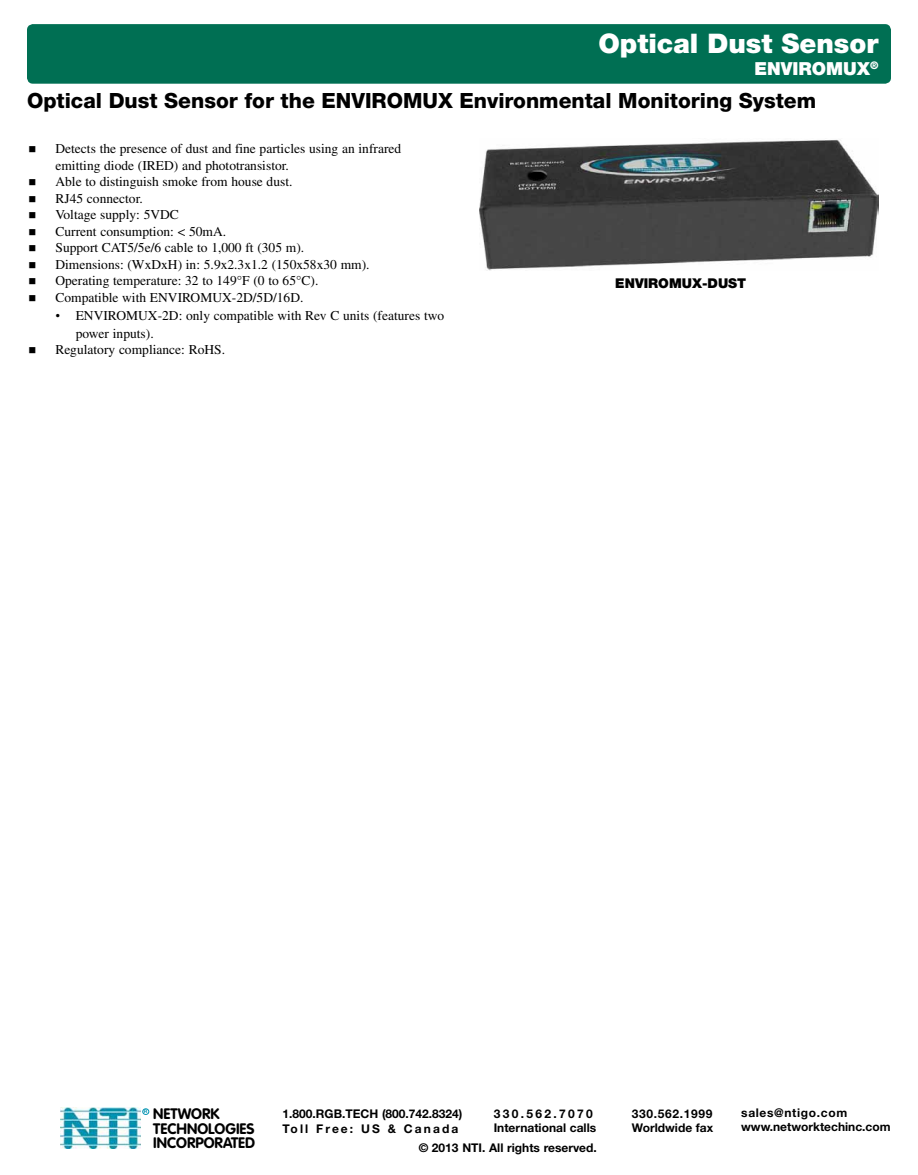
<style>
.page{position:relative;width:918px;height:1175px;background:#fff}
.page>*{position:absolute;margin:0;border:0;box-sizing:border-box;transform-origin:0 0}
.t1{font:900 27px "Helvetica Neue LT Std";color:#fff}
.t2{font:800 21px "Helvetica Neue LT Std";color:#000}
.t3{font:900 18px "Helvetica Neue LT Std";color:#fff}
.t4{font:700 15px/14.7px "VAG Rounded Std";color:#000}
.t5{font:13.5px/16.5px "Times LT Std";color:#000}
.t6{font:900 13.5px "Helvetica Neue LT Std";color:#000}
.t7{font:700 12px/14.4px "Helvetica Neue LT Std";color:#000}
.t8{font:700 4.95px "Helvetica Neue LT Std";color:#0093b1}
.s1{font-family:"Times New Roman"}
</style>
<div class="page">
<div style="left:142px;top:1108px;width:7px;height:6px;border:1px solid #0093b1;border-radius:50%"></div>
<img style="left:60px;top:1107px;width:81px;height:41px">
<img style="left:480px;top:139px;width:398px;height:132px">
<div style="left:27px;top:24px;width:864px;height:60px;background:#006f53;border-radius:6px"></div>
<h1 class="t1" style="left:598px;top:28px;width:282px">Optical Dust Sensor</h1>
<h3 class="t3" style="left:754px;top:58px;width:126px">ENVIROMUX<sup>®</sup></h3>
<h2 class="t2" style="left:27px;top:88px;width:791px">Optical Dust Sensor for the ENVIROMUX Environmental Monitoring System</h2>
<p class="t5" style="left:55px;top:140px;width:347px">Detects the presence of dust and fine particles using an infrared emitting diode (IRED) and phototransistor.<br>Able to distinguish smoke from house dust.<br>RJ45 connector.<br>Voltage supply: 5VDC<br>Current consumption: &lt; 50mA.<br>Support CAT5/5e/6 cable to 1,000 ft (305 m).<br>Dimensions: (WxDxH) in: 5.9x2.3x1.2 (150x58x30 mm).<br>Operating temperature: 32 to 149°F (0 to 65°C).<br>Compatible with ENVIROMUX-2D/5D/16D.</p>
<p class="t5" style="left:76px;top:306px;width:370px;line-height:18px;text-indent:-20px"><span class="s1">•</span> ENVIROMUX-2D: only compatible with Rev C units (features two power inputs).</p>
<p class="t5" style="left:55px;top:341px;width:171px">Regulatory compliance: RoHS.</p>
<p class="t6" style="left:615px;top:275px;width:133px">ENVIROMUX-DUST</p>
<p class="t8" style="left:144px;top:1108px;width:5px">R</p>
<p class="t4" style="left:153px;top:1107px;width:103px">NETWORK<br>TECHNOLOGIES<br>INCORPORATED</p>
<p class="t7" style="left:741px;top:1105px;width:151px">sales@ntigo.com www.networktechinc.com</p>
<p class="t7" style="left:494px;top:1106px;width:104px">330.562.7070<br>International calls</p>
<p class="t7" style="left:283px;top:1106px;width:181px">1.800.RGB.TECH (800.742.8324)<br>Toll Free: US &amp; Canada</p>
<p class="t7" style="left:632px;top:1106px;width:83px">330.562.1999<br>Worldwide fax</p>
<p class="t7" style="left:419px;top:1140px;width:180px">© 2013 NTI. All rights reserved.</p>
</div>
